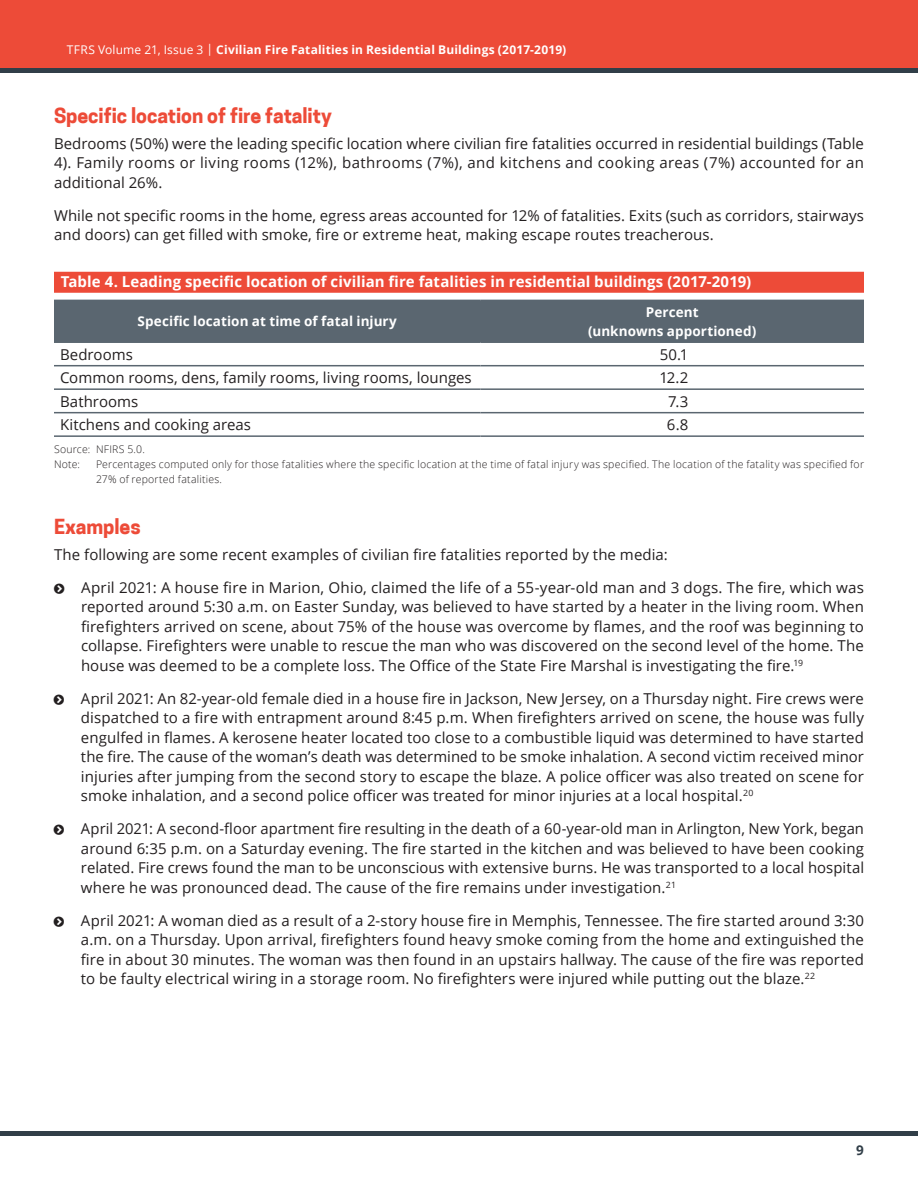
<style>
.page{position:relative;width:918px;height:1188px;background:#fff}
.page>*{position:absolute;margin:0;border:0;box-sizing:border-box;transform-origin:0 0}
.Subhead{font:700 19.5px "Coo Hew";letter-spacing:-.005em;color:#ed4b38}
.Body_Text{font:15px/19.5px "Open Sans";letter-spacing:.005em;color:#231f20;text-align:justify}
.Table_text{font:15px "Open Sans";color:#231f20}
.Table_Title{font:700 15px "Open Sans";letter-spacing:.005em;color:#fff}
.Table_Header{font:700 13.5px/19.5px "Open Sans";letter-spacing:.005em;color:#fff;text-align:center}
.t1{font:700 13.5px "Open Sans";color:#313e48}
.t2{font:700 12px "Open Sans";letter-spacing:.015em;color:#fff}
.Table_notes{font:300 10.5px/15px "Open Sans";letter-spacing:.025em;color:#231f20}
.s1{font-weight:400}
</style>
<div class="page">
<div style="left:0;top:0;width:918px;height:71px;background:#ed4b38"></div>
<hr style="left:0;top:68px;width:918px;height:4px;background:#313e48">
<hr style="left:0;top:1132px;width:918px;height:4px;background:#313e48">
<div style="left:54px;top:272px;width:810px;height:21px;background:#ed4b38"></div>
<div style="left:54px;top:301px;width:810px;height:40px;background:#5a6670"></div>
<hr style="left:54px;top:300px;width:427px;height:1px;background:#5a6670">
<hr style="left:481px;top:300px;width:383px;height:1px;background:#5a6670">
<hr style="left:54px;top:341px;width:427px;height:2px;background:#5a6670">
<hr style="left:481px;top:341px;width:383px;height:2px;background:#5a6670">
<hr style="left:54px;top:365px;width:427px;height:1px;background:#5a6670">
<hr style="left:481px;top:365px;width:383px;height:1px;background:#5a6670">
<hr style="left:54px;top:388px;width:427px;height:2px;background:#5a6670">
<hr style="left:481px;top:388px;width:383px;height:2px;background:#5a6670">
<hr style="left:54px;top:412px;width:427px;height:1px;background:#5a6670">
<hr style="left:481px;top:412px;width:383px;height:1px;background:#5a6670">
<hr style="left:54px;top:435px;width:427px;height:2px;background:#5a6670">
<hr style="left:481px;top:435px;width:383px;height:2px;background:#5a6670">
<p class="t2" style="left:67px;top:41px;width:501px"><span class="s1">TFRS Volume 21, Issue 3 |</span> Civilian Fire Fatalities in Residential Buildings (2017-2019)</p>
<p class="Subhead" style="left:54px;top:104px;width:280px">Specific location of fire fatality</p>
<p class="Body_Text" style="left:54px;top:133px;width:812px">Bedrooms (50%) were the leading specific location where civilian fire fatalities occurred in residential buildings (Table 4). Family rooms or living rooms (12%), bathrooms (7%), and kitchens and cooking areas (7%) accounted for an additional 26%.</p>
<p class="Body_Text" style="left:54px;top:205px;width:812px">While not specific rooms in the home, egress areas accounted for 12% of fatalities. Exits (such as corridors, stairways and doors) can get filled with smoke, fire or extreme heat, making escape routes treacherous.</p>
<p class="Table_Title" style="left:61px;top:271px;width:692px">Table 4. Leading specific location of civilian fire fatalities in residential buildings (2017-2019)</p>
<p class="Table_Header" style="left:138px;top:311px;width:261px">Specific location at time of fatal injury</p>
<p class="Table_Header" style="left:588px;top:302px;width:170px">Percent<br>(unknowns apportioned)</p>
<p class="Table_text" style="left:60px;top:344px;width:74px">Bedrooms</p>
<p class="Table_text" style="left:660px;top:344px;width:30px">50.1</p>
<p class="Table_text" style="left:60px;top:367px;width:413px">Common rooms, dens, family rooms, living rooms, lounges</p>
<p class="Table_text" style="left:659px;top:367px;width:31px">12.2</p>
<p class="Table_text" style="left:60px;top:391px;width:80px">Bathrooms</p>
<p class="Table_text" style="left:668px;top:391px;width:22px">7.3</p>
<p class="Table_text" style="left:60px;top:414px;width:193px">Kitchens and cooking areas</p>
<p class="Table_text" style="left:667px;top:414px;width:23px">6.8</p>
<p class="Table_notes" style="left:54px;top:441px;width:92px">Source: NFIRS 5.0.</p>
<p class="Table_notes" style="left:54px;top:456px;width:28px">Note:</p>
<p class="Table_notes" style="left:96px;top:456px;width:770px">Percentages computed only for those fatalities where the specific location at the time of fatal injury was specified. The location of the fatality was specified for<br>27% of reported fatalities.</p>
<p class="Subhead" style="left:54px;top:515px;width:88px">Examples</p>
<p class="Body_Text" style="left:54px;top:544px;width:615px">The following are some recent examples of civilian fire fatalities reported by the media:</p>
<p class="Body_Text" style="left:81px;top:577px;width:785px">April 2021: A house fire in Marion, Ohio, claimed the life of a 55-year-old man and 3 dogs. The fire, which was reported around 5:30 a.m. on Easter Sunday, was believed to have started by a heater in the living room. When firefighters arrived on scene, about 75% of the house was overcome by flames, and the roof was beginning to collapse. Firefighters were unable to rescue the man who was discovered on the second level of the home. The house was deemed to be a complete loss. The Office of the State Fire Marshal is investigating the fire.<sup>19</sup></p>
<p class="Body_Text" style="left:81px;top:688px;width:785px">April 2021: An 82-year-old female died in a house fire in Jackson, New Jersey, on a Thursday night. Fire crews were dispatched to a fire with entrapment around 8:45 p.m. When firefighters arrived on scene, the house was fully engulfed in flames. A kerosene heater located too close to a combustible liquid was determined to have started the fire. The cause of the woman’s death was determined to be smoke inhalation. A second victim received minor injuries after jumping from the second story to escape the blaze. A police officer was also treated on scene for smoke inhalation, and a second police officer was treated for minor injuries at a local hospital.<sup>20</sup></p>
<p class="Body_Text" style="left:81px;top:819px;width:785px">April 2021: A second-floor apartment fire resulting in the death of a 60-year-old man in Arlington, New York, began around 6:35 p.m. on a Saturday evening. The fire started in the kitchen and was believed to have been cooking related. Fire crews found the man to be unconscious with extensive burns. He was transported to a local hospital where he was pronounced dead. The cause of the fire remains under investigation.<sup>21</sup></p>
<p class="Body_Text" style="left:81px;top:910px;width:785px">April 2021: A woman died as a result of a 2-story house fire in Memphis, Tennessee. The fire started around 3:30 a.m. on a Thursday. Upon arrival, firefighters found heavy smoke coming from the home and extinguished the fire in about 30 minutes. The woman was then found in an upstairs hallway. The cause of the fire was reported to be faulty electrical wiring in a storage room. No firefighters were injured while putting out the blaze.<sup>22</sup></p>
<p class="t1" style="left:856px;top:1141px;width:9px">9</p>
</div>
